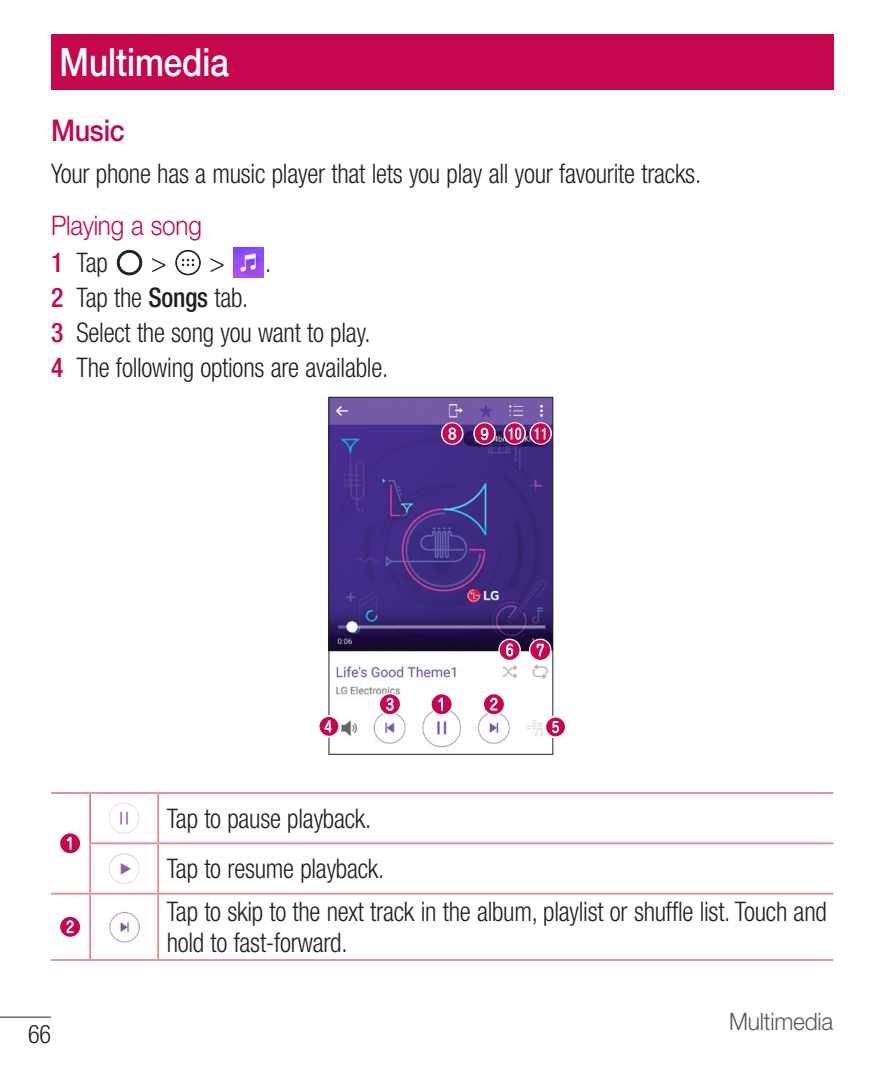
<style>
.page{position:relative;width:893px;height:1072px;background:#fff}
.page>*{position:absolute;margin:0;border:0;box-sizing:border-box;transform-origin:0 0}
.Head_01_TOC{font:500 39px "Helvetica Neue LT Pro";color:#fff;scale:.85 1}
.Head_02_TOC{font:500 30px "Helvetica Neue LT Pro";letter-spacing:-.01em;color:#c50750;scale:.9 1}
.main{font:300 condensed 27px/30px "Helvetica Neue LT Pro";letter-spacing:-.01em;color:#231f20;scale:.95 1}
.main_Num{font:300 condensed 27px "Helvetica Neue LT Pro";letter-spacing:-.01em;color:#231f20;scale:.95 1}
.Head_03{font:300 27px "Helvetica Neue LT Pro";letter-spacing:-.01em;color:#c50750;scale:.9 1}
.main_Num_1{font:300 condensed 27px "Helvetica Neue LT Pro";color:#231f20;scale:.95 1}
.t1{font:300 condensed 25.5px "Helvetica Neue LT Pro";color:#231f20;scale:.95 1}
.t2{font:300 24px "Helvetica Neue LT Pro";letter-spacing:-.01em;color:#57585a;scale:.95 1}
.s1{font-weight:500;color:#c50750}
.s2{font-weight:500}
</style>
<div class="page">
<hr style="left:0;top:1016px;width:51px;height:1px;background:#231f20">
<svg style="left:117px;top:250px;width:25px;height:25px"></svg>
<svg style="left:175px;top:250px;width:26px;height:25px"></svg>
<svg style="left:176px;top:251px;width:24px;height:23px"></svg>
<div style="left:176px;top:251px;width:24px;height:23px;border:1px solid #231f20;border-radius:50%"></div>
<svg style="left:182px;top:259px;width:12px;height:7px"></svg>
<img style="left:233px;top:247px;width:30px;height:30px">
<img style="left:331px;top:399px;width:220px;height:349px">
<div style="left:329px;top:397px;width:224px;height:357px;border:1px solid #231f20"></div>
<svg style="left:430px;top:693px;width:23px;height:22px"></svg>
<svg style="left:432px;top:694px;width:20px;height:20px"></svg>
<svg style="left:483px;top:693px;width:22px;height:22px"></svg>
<svg style="left:484px;top:694px;width:20px;height:20px"></svg>
<svg style="left:379px;top:693px;width:22px;height:22px"></svg>
<svg style="left:380px;top:694px;width:20px;height:20px"></svg>
<svg style="left:318px;top:715px;width:22px;height:22px"></svg>
<svg style="left:320px;top:717px;width:18px;height:18px"></svg>
<div style="left:544px;top:715px;width:23px;height:23px;background:#fff;border-radius:50%"></div>
<svg style="left:546px;top:717px;width:19px;height:19px"></svg>
<svg style="left:498px;top:638px;width:23px;height:23px"></svg>
<svg style="left:500px;top:640px;width:20px;height:20px"></svg>
<svg style="left:529px;top:638px;width:22px;height:23px"></svg>
<svg style="left:530px;top:640px;width:20px;height:20px"></svg>
<svg style="left:503px;top:422px;width:23px;height:23px"></svg>
<svg style="left:505px;top:423px;width:19px;height:21px"></svg>
<svg style="left:529px;top:422px;width:23px;height:23px"></svg>
<svg style="left:531px;top:423px;width:19px;height:21px"></svg>
<svg style="left:473px;top:422px;width:23px;height:23px"></svg>
<svg style="left:475px;top:423px;width:19px;height:21px"></svg>
<svg style="left:441px;top:422px;width:22px;height:23px"></svg>
<svg style="left:442px;top:423px;width:20px;height:21px"></svg>
<hr style="left:51px;top:792px;width:39px;height:2px;background:#df8b94">
<hr style="left:90px;top:792px;width:68px;height:2px;background:#df8b94">
<hr style="left:158px;top:792px;width:675px;height:2px;background:#df8b94">
<hr style="left:157px;top:794px;width:2px;height:48px;background:#df8b94">
<hr style="left:89px;top:842px;width:69px;height:2px;background:#df8b94">
<hr style="left:158px;top:842px;width:675px;height:2px;background:#df8b94">
<hr style="left:157px;top:844px;width:2px;height:48px;background:#df8b94">
<hr style="left:51px;top:892px;width:39px;height:2px;background:#df8b94">
<hr style="left:90px;top:892px;width:68px;height:2px;background:#df8b94">
<hr style="left:158px;top:892px;width:675px;height:2px;background:#df8b94">
<hr style="left:157px;top:894px;width:2px;height:65px;background:#df8b94">
<hr style="left:51px;top:959px;width:39px;height:1px;background:#df8b94">
<hr style="left:90px;top:959px;width:68px;height:1px;background:#df8b94">
<hr style="left:158px;top:959px;width:675px;height:1px;background:#df8b94">
<hr style="left:89px;top:844px;width:2px;height:48px;background:#df8b94">
<hr style="left:89px;top:894px;width:2px;height:65px;background:#df8b94">
<hr style="left:89px;top:794px;width:2px;height:48px;background:#da7884">
<svg style="left:60px;top:833px;width:20px;height:20px"></svg>
<img style="left:109px;top:802px;width:30px;height:31px;border-radius:15px">
<img style="left:109px;top:853px;width:30px;height:30px;border-radius:15px">
<svg style="left:60px;top:916px;width:20px;height:20px"></svg>
<img style="left:108px;top:910px;width:33px;height:33px;border-radius:16px">
<div style="left:51px;top:34px;width:782px;height:55px;background:#c50750"></div>
<p class="Head_01_TOC" style="left:60px;top:38px;width:201px">Multimedia</p>
<p class="Head_02_TOC" style="left:51px;top:112px;width:84px">Music</p>
<p class="main" style="left:51px;top:158px;width:686px">Your phone has a music player that lets you play all your favourite tracks.</p>
<p class="Head_03" style="left:51px;top:209px;width:169px">Playing a song</p>
<p class="main_Num_1" style="left:51px;top:247px;width:61px"><span class="s1">1</span> Tap</p>
<p class="main_Num_1" style="left:151px;top:247px;width:79px">&gt; &gt;</p>
<p class="main_Num_1" style="left:265px;top:247px;width:8px">.</p>
<p class="main_Num" style="left:51px;top:282px;width:209px"><span class="s1">2</span> Tap the <span class="s2">Songs</span> tab.</p>
<p class="main_Num" style="left:51px;top:317px;width:338px"><span class="s1">3</span> Select the song you want to play.</p>
<p class="main_Num" style="left:51px;top:352px;width:356px"><span class="s1">4</span> The following options are available.</p>
<p class="t1" style="left:28px;top:1019px;width:26px">66</p>
<p class="main" style="left:167px;top:803px;width:217px">Tap to pause playback.</p>
<p class="main" style="left:167px;top:853px;width:231px">Tap to resume playback.</p>
<p class="main" style="left:167px;top:896px;width:696px">Tap to skip to the next track in the album, playlist or shuffle list. Touch and hold to fast-forward.</p>
<p class="t2" style="left:729px;top:1006px;width:111px">Multimedia</p>
</div>
